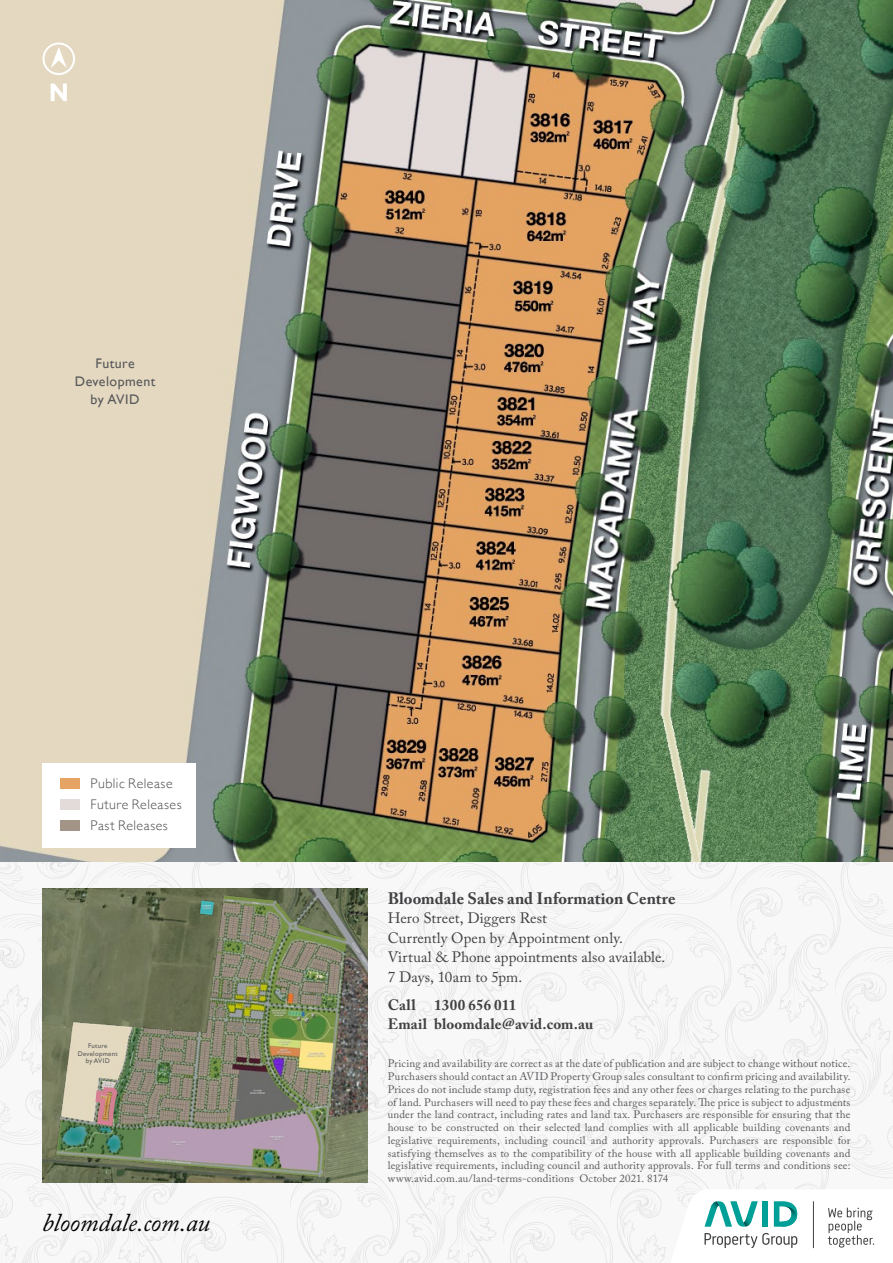
<style>
.page{position:relative;width:893px;height:1263px;background:#fff}
.page>*{position:absolute;margin:0;border:0;box-sizing:border-box;transform-origin:0 0}
.t1{font:italic 25.5px "Adobe Caslon Pro";letter-spacing:-.01em;color:#000}
.t2{font:700 16.5px "Adobe Caslon Pro";letter-spacing:.005em;color:#414042}
.t3{font:15px/19.5px "Adobe Caslon Pro";letter-spacing:.005em;color:#414042}
.t4{font:700 15px/19.5px "Adobe Caslon Pro";letter-spacing:.01em;color:#414042}
.t5{font:300 13.8px/21px "Gill Sans";letter-spacing:.035em;color:#4d4d4f}
.t6{font:13.8px/18px "Gill Sans";letter-spacing:.03em;color:#58595b;text-align:center}
.t7{font:10.8px/12.8px "Adobe Caslon Pro";letter-spacing:.015em;color:#58595b;text-align:justify}
.t8{font:6.75px/7.5px "Gill Sans";letter-spacing:.045em;color:#58595b;text-align:center}
</style>
<div class="page">
<svg style="left:0;top:862px;width:893px;height:401px"></svg>
<hr style="left:813px;top:1201px;width:1px;height:47px;background:#414042">
<img style="left:0;top:0;width:893px;height:862px">
<svg style="left:43px;top:43px;width:32px;height:32px"></svg>
<svg style="left:51px;top:83px;width:16px;height:18px"></svg>
<div style="left:43px;top:763px;width:153px;height:84px;background:#fff"></div>
<div style="left:60px;top:778px;width:20px;height:10px;background:#e5a463"></div>
<div style="left:60px;top:799px;width:20px;height:10px;background:#e2dbda"></div>
<div style="left:60px;top:820px;width:20px;height:10px;background:#a29588"></div>
<p class="t6" style="left:75px;top:354px;width:82px">Future<br>Development by AVID</p>
<p class="t5" style="left:91px;top:773px;width:93px">Public Release<br>Future Releases<br>Past Releases</p>
<p class="t8" style="left:78px;top:1042px;width:42px">Future<br>Development by AVID</p>
<h1 class="t1" style="left:43px;top:1208px;width:169px">bloomdale.com.au</h1>
<h2 class="t2" style="left:388px;top:888px;width:289px">Bloomdale Sales and Information Centre</h2>
<h3 class="t3" style="left:388px;top:908px;width:279px">Hero Street, Diggers Rest<br>Currently Open by Appointment only.<br>Virtual &amp; Phone appointments also available.<br>7 Days, 10am to 5pm.</h3>
<h3 class="t4" style="left:388px;top:995px;width:207px">Call 1300 656 011<br>Email bloomdale@avid.com.au</h3>
<p class="t7" style="left:388px;top:1057px;width:464px">Pricing and availability are correct as at the date of publication and are subject to change without notice.<br>Purchasers should contact an AVID Property Group sales consultant to confirm pricing and availability.<br>Prices do not include stamp duty, registration fees and any other fees or charges relating to the purchase of land. Purchasers will need to pay these fees and charges separately. The price is subject to adjustments under the land contract, including rates and land tax. Purchasers are responsible for ensuring that the house to be constructed on their selected land complies with all applicable building covenants and legislative requirements, including council and authority approvals. Purchasers are responsible for satisfying themselves as to the compatibility of the house with all applicable building covenants and legislative requirements, including council and authority approvals. For full terms and conditions see: www.avid.com.au/land-terms-conditions October 2021. 8174</p>
</div>
